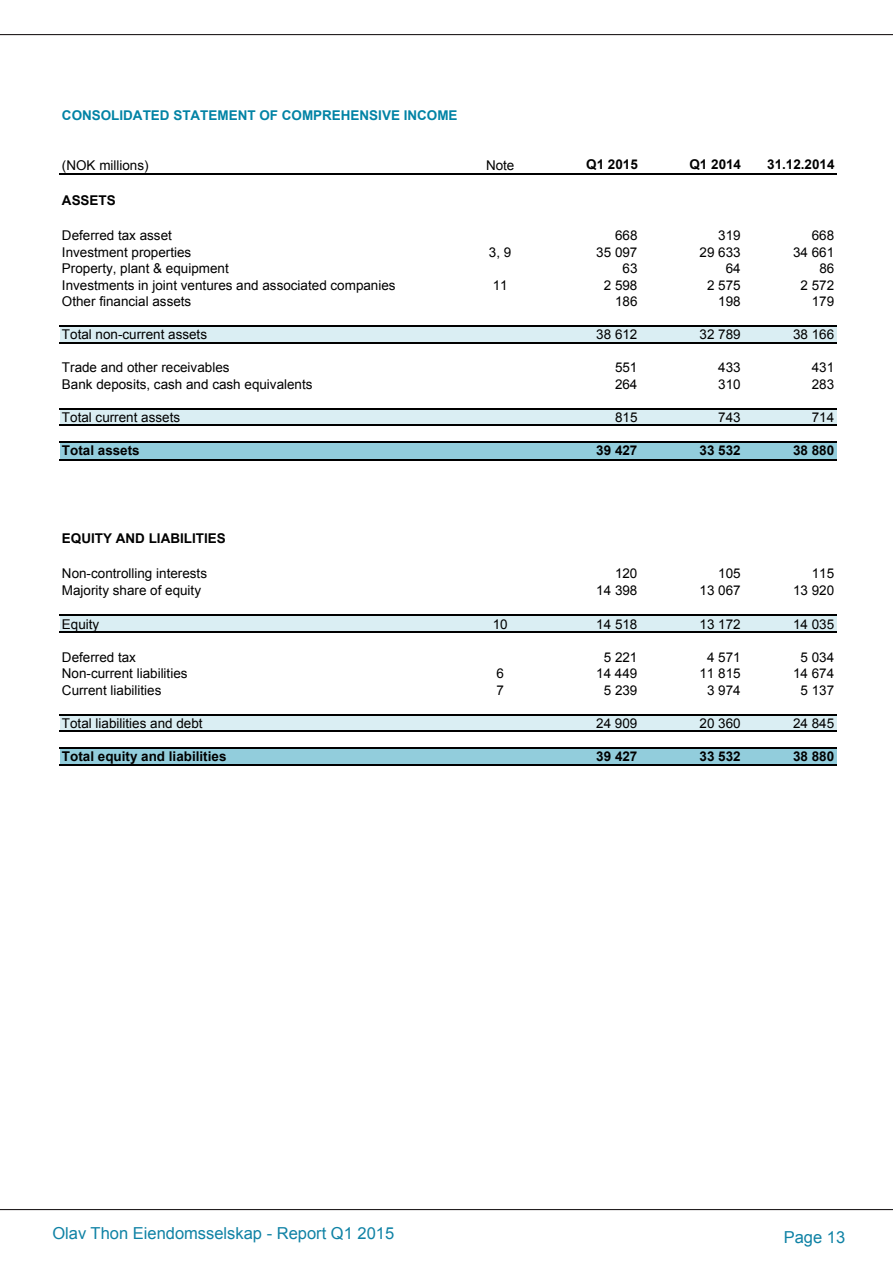
<style>
.page{position:relative;width:893px;height:1263px;background:#fff}
.page>*{position:absolute;margin:0;border:0;box-sizing:border-box;transform-origin:0 0}
.t1{font:16.5px "Arial";color:#0f82a5}
.t2{font:13.5px "Arial";color:#000}
.t3{font:700 13.5px "Arial";color:#000}
.t4{font:700 13.5px "Arial";color:#0283a5}
</style>
<div class="page">
<hr style="left:0;top:34px;width:893px;height:1px;background:#231f20">
<hr style="left:0;top:1209px;width:893px;height:1px;background:#231f20">
<div style="left:60px;top:326px;width:777px;height:17px;background:#daeef3"></div>
<div style="left:60px;top:409px;width:777px;height:16px;background:#daeef3"></div>
<div style="left:60px;top:442px;width:777px;height:18px;background:#92cddc"></div>
<div style="left:60px;top:615px;width:777px;height:17px;background:#daeef3"></div>
<div style="left:60px;top:714px;width:777px;height:17px;background:#daeef3"></div>
<div style="left:60px;top:748px;width:777px;height:17px;background:#92cddc"></div>
<hr style="left:59px;top:174px;width:778px;height:1px;background:#000">
<hr style="left:59px;top:326px;width:778px;height:1px;background:#000">
<hr style="left:59px;top:342px;width:778px;height:1px;background:#000">
<hr style="left:59px;top:408px;width:778px;height:1px;background:#000">
<hr style="left:59px;top:425px;width:778px;height:1px;background:#000">
<hr style="left:59px;top:441px;width:778px;height:2px;background:#000">
<hr style="left:59px;top:459px;width:778px;height:1px;background:#000">
<hr style="left:59px;top:615px;width:778px;height:1px;background:#000">
<hr style="left:59px;top:631px;width:778px;height:2px;background:#000">
<hr style="left:59px;top:714px;width:778px;height:1px;background:#000">
<hr style="left:59px;top:730px;width:778px;height:2px;background:#000">
<hr style="left:59px;top:747px;width:778px;height:1px;background:#000">
<hr style="left:59px;top:765px;width:778px;height:1px;background:#000">
<p class="t4" style="left:62px;top:106px;width:397px">CONSOLIDATED STATEMENT OF COMPREHENSIVE INCOME</p>
<p class="t2" style="left:62px;top:157px;width:88px">(NOK millions)</p>
<p class="t2" style="left:486px;top:157px;width:30px">Note</p>
<p class="t3" style="left:586px;top:156px;width:53px">Q1 2015</p>
<p class="t3" style="left:689px;top:156px;width:53px">Q1 2014</p>
<p class="t3" style="left:767px;top:156px;width:69px">31.12.2014</p>
<p class="t3" style="left:62px;top:191px;width:55px">ASSETS</p>
<p class="t2" style="left:62px;top:227px;width:111px">Deferred tax asset</p>
<p class="t2" style="left:615px;top:227px;width:24px">668</p>
<p class="t2" style="left:718px;top:227px;width:24px">319</p>
<p class="t2" style="left:812px;top:227px;width:24px">668</p>
<p class="t2" style="left:62px;top:243px;width:131px">Investment properties</p>
<p class="t2" style="left:489px;top:243px;width:24px">3, 9</p>
<p class="t2" style="left:596px;top:243px;width:43px">35 097</p>
<p class="t2" style="left:699px;top:243px;width:43px">29 633</p>
<p class="t2" style="left:793px;top:243px;width:43px">34 661</p>
<p class="t2" style="left:62px;top:260px;width:168px">Property, plant &amp; equipment</p>
<p class="t2" style="left:622px;top:260px;width:16px">63</p>
<p class="t2" style="left:726px;top:260px;width:16px">64</p>
<p class="t2" style="left:819px;top:260px;width:16px">86</p>
<p class="t2" style="left:62px;top:276px;width:335px">Investments in joint ventures and associated companies</p>
<p class="t2" style="left:493px;top:276px;width:16px">11</p>
<p class="t2" style="left:604px;top:276px;width:35px">2 598</p>
<p class="t2" style="left:707px;top:276px;width:35px">2 575</p>
<p class="t2" style="left:800px;top:276px;width:35px">2 572</p>
<p class="t2" style="left:62px;top:293px;width:131px">Other financial assets</p>
<p class="t2" style="left:615px;top:293px;width:24px">186</p>
<p class="t2" style="left:718px;top:293px;width:24px">198</p>
<p class="t2" style="left:812px;top:293px;width:24px">179</p>
<p class="t2" style="left:62px;top:326px;width:147px">Total non-current assets</p>
<p class="t2" style="left:596px;top:326px;width:43px">38 612</p>
<p class="t2" style="left:699px;top:326px;width:43px">32 789</p>
<p class="t2" style="left:793px;top:326px;width:43px">38 166</p>
<p class="t2" style="left:62px;top:359px;width:169px">Trade and other receivables</p>
<p class="t2" style="left:615px;top:359px;width:24px">551</p>
<p class="t2" style="left:718px;top:359px;width:24px">433</p>
<p class="t2" style="left:812px;top:359px;width:24px">431</p>
<p class="t2" style="left:62px;top:375px;width:252px">Bank deposits, cash and cash equivalents</p>
<p class="t2" style="left:615px;top:375px;width:24px">264</p>
<p class="t2" style="left:718px;top:375px;width:24px">310</p>
<p class="t2" style="left:812px;top:375px;width:24px">283</p>
<p class="t2" style="left:62px;top:408px;width:120px">Total current assets</p>
<p class="t2" style="left:615px;top:408px;width:24px">815</p>
<p class="t2" style="left:718px;top:408px;width:24px">743</p>
<p class="t2" style="left:812px;top:408px;width:24px">714</p>
<p class="t3" style="left:62px;top:441px;width:79px">Total assets</p>
<p class="t3" style="left:596px;top:441px;width:43px">39 427</p>
<p class="t3" style="left:699px;top:441px;width:43px">33 532</p>
<p class="t3" style="left:793px;top:441px;width:43px">38 880</p>
<p class="t3" style="left:62px;top:529px;width:165px">EQUITY AND LIABILITIES</p>
<p class="t2" style="left:62px;top:564px;width:147px">Non-controlling interests</p>
<p class="t2" style="left:615px;top:564px;width:24px">120</p>
<p class="t2" style="left:718px;top:564px;width:24px">105</p>
<p class="t2" style="left:812px;top:564px;width:24px">115</p>
<p class="t2" style="left:62px;top:582px;width:141px">Majority share of equity</p>
<p class="t2" style="left:596px;top:582px;width:43px">14 398</p>
<p class="t2" style="left:699px;top:582px;width:43px">13 067</p>
<p class="t2" style="left:793px;top:582px;width:43px">13 920</p>
<p class="t2" style="left:62px;top:615px;width:39px">Equity</p>
<p class="t2" style="left:493px;top:615px;width:16px">10</p>
<p class="t2" style="left:596px;top:615px;width:43px">14 518</p>
<p class="t2" style="left:699px;top:615px;width:43px">13 172</p>
<p class="t2" style="left:793px;top:615px;width:43px">14 035</p>
<p class="t2" style="left:62px;top:648px;width:76px">Deferred tax</p>
<p class="t2" style="left:604px;top:648px;width:35px">5 221</p>
<p class="t2" style="left:707px;top:648px;width:35px">4 571</p>
<p class="t2" style="left:800px;top:648px;width:35px">5 034</p>
<p class="t2" style="left:62px;top:664px;width:127px">Non-current liabilities</p>
<p class="t2" style="left:496px;top:664px;width:9px">6</p>
<p class="t2" style="left:596px;top:664px;width:43px">14 449</p>
<p class="t2" style="left:699px;top:664px;width:43px">11 815</p>
<p class="t2" style="left:793px;top:664px;width:43px">14 674</p>
<p class="t2" style="left:62px;top:681px;width:101px">Current liabilities</p>
<p class="t2" style="left:496px;top:681px;width:9px">7</p>
<p class="t2" style="left:604px;top:681px;width:35px">5 239</p>
<p class="t2" style="left:707px;top:681px;width:35px">3 974</p>
<p class="t2" style="left:800px;top:681px;width:35px">5 137</p>
<p class="t2" style="left:62px;top:714px;width:142px">Total liabilities and debt</p>
<p class="t2" style="left:596px;top:714px;width:43px">24 909</p>
<p class="t2" style="left:699px;top:714px;width:43px">20 360</p>
<p class="t2" style="left:793px;top:714px;width:43px">24 845</p>
<p class="t3" style="left:62px;top:747px;width:166px">Total equity and liabilities</p>
<p class="t3" style="left:596px;top:747px;width:43px">39 427</p>
<p class="t3" style="left:699px;top:747px;width:43px">33 532</p>
<p class="t3" style="left:793px;top:747px;width:43px">38 880</p>
<p class="t1" style="left:52px;top:1222px;width:343px">Olav Thon Eiendomsselskap - Report Q1 2015</p>
<p class="t1" style="left:784px;top:1226px;width:63px">Page 13</p>
</div>
